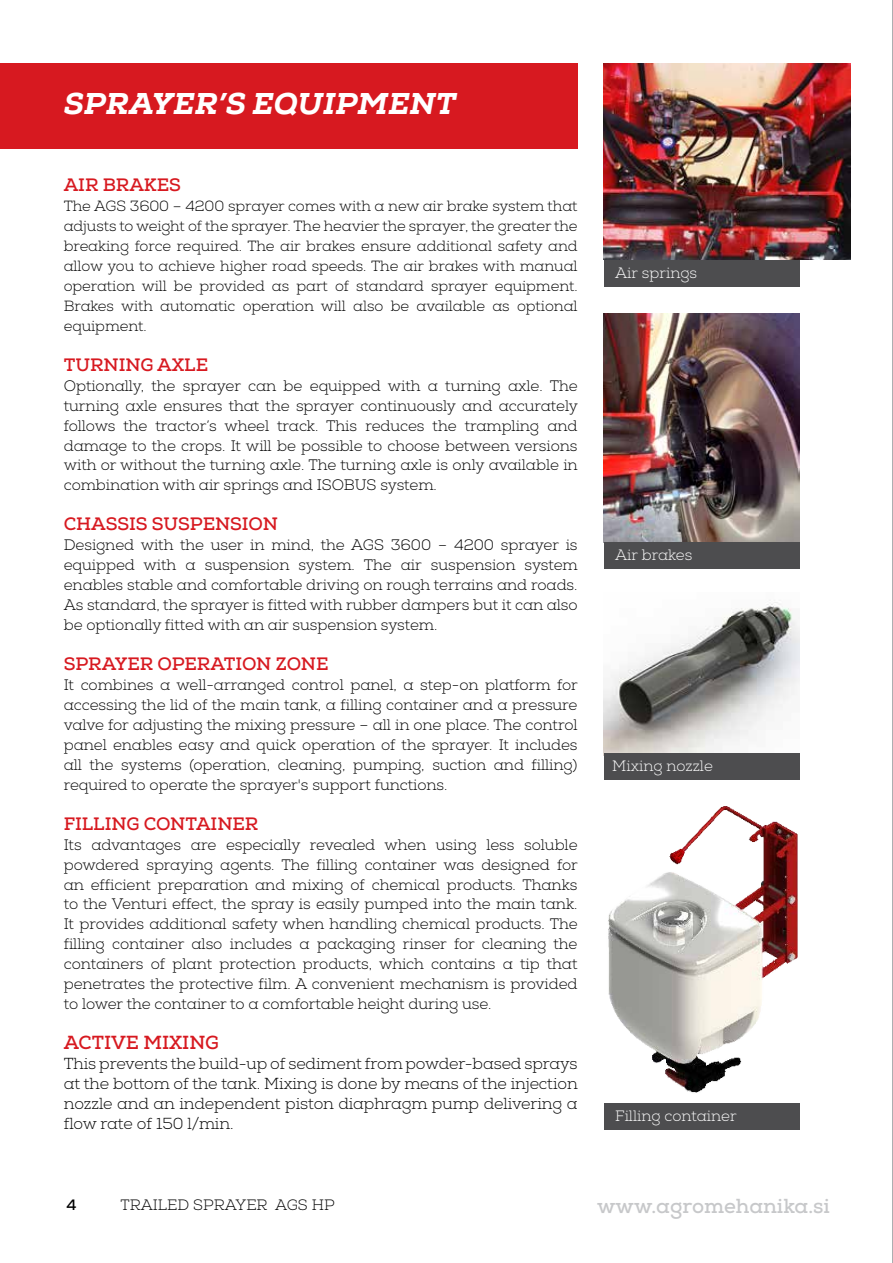
<style>
.page{position:relative;width:893px;height:1263px;background:#fff}
.page>*{position:absolute;margin:0;border:0;box-sizing:border-box;transform-origin:0 0}
.t1{font:italic 800 30px "Nexa Slab";color:#fff}
.t2{font:700 20.25px "Nexa Slab";color:#c7c8ca}
.t3{font:700 18.9px "Nexa Slab";letter-spacing:-.005em;color:#d71920}
.t4{font:700 18px "Nexa Slab";letter-spacing:-.005em;color:#d71920}
.t5{font:300 15.9px/20px "Nexa Slab";letter-spacing:-.005em;color:#000;text-align:justify}
.t6{font:300 15.15px/20px "Nexa Slab";letter-spacing:-.005em;color:#000;text-align:justify}
.t7{font:300 15px "Nexa Slab";color:#fff}
.t8{font:300 15px "Nexa Slab";color:#000}
.t9{font:700 15px "Nexa Slab";color:#000}
.t10{font:300 14.7px/20px "Nexa Slab";letter-spacing:-.005em;color:#000;text-align:justify}
</style>
<div class="page">
<div style="left:0;top:64px;width:578px;height:85px;background:#d71920"></div>
<img style="left:608px;top:806px;width:192px;height:307px">
<img style="left:604px;top:64px;width:247px;height:196px">
<img style="left:604px;top:314px;width:195px;height:228px">
<hr style="left:892px;top:0;width:1px;height:1263px;background:#939598">
<img style="left:604px;top:600px;width:195px;height:153px">
<div style="left:604px;top:753px;width:195px;height:27px;background:#4d4d4f"></div>
<div style="left:604px;top:1103px;width:195px;height:26px;background:#4d4d4f"></div>
<div style="left:604px;top:260px;width:195px;height:26px;background:#4d4d4f"></div>
<div style="left:604px;top:542px;width:195px;height:27px;background:#4d4d4f"></div>
<h1 class="t1" style="left:64px;top:84px;width:394px">SPRAYER’S EQUIPMENT</h1>
<p class="t4" style="left:64px;top:174px;width:119px">AIR BRAKES</p>
<p class="t10" style="left:64px;top:196px;width:515px">The AGS 3600 – 4200 sprayer comes with a new air brake system that adjusts to weight of the sprayer. The heavier the sprayer, the greater the breaking force required. The air brakes ensure additional safety and allow you to achieve higher road speeds. The air brakes with manual operation will be provided as part of standard sprayer equipment.<br>Brakes with automatic operation will also be available as optional equipment.</p>
<p class="t4" style="left:64px;top:354px;width:146px">TURNING AXLE</p>
<p class="t6" style="left:64px;top:376px;width:516px">Optionally, the sprayer can be equipped with a turning axle. The turning axle ensures that the sprayer continuously and accurately follows the tractor’s wheel track. This reduces the trampling and damage to the crops. It will be possible to choose between versions with or without the turning axle. The turning axle is only available in combination with air springs and ISOBUS system.</p>
<p class="t4" style="left:64px;top:513px;width:216px">CHASSIS SUSPENSION</p>
<p class="t6" style="left:64px;top:535px;width:515px">Designed with the user in mind, the AGS 3600 – 4200 sprayer is equipped with a suspension system. The air suspension system enables stable and comfortable driving on rough terrains and roads.<br>As standard, the sprayer is fitted with rubber dampers but it can also be optionally fitted with an air suspension system.</p>
<p class="t4" style="left:64px;top:653px;width:266px">SPRAYER OPERATION ZONE</p>
<p class="t6" style="left:64px;top:675px;width:516px">It combines a well-arranged control panel, a step-on platform for accessing the lid of the main tank, a filling container and a pressure valve for adjusting the mixing pressure – all in one place. The control panel enables easy and quick operation of the sprayer. It includes all the systems (operation, cleaning, pumping, suction and filling) required to operate the sprayer's support functions.</p>
<p class="t4" style="left:64px;top:813px;width:196px">FILLING CONTAINER</p>
<p class="t6" style="left:64px;top:835px;width:516px">Its advantages are especially revealed when using less soluble powdered spraying agents. The filling container was designed for an efficient preparation and mixing of chemical products. Thanks to the Venturi effect, the spray is easily pumped into the main tank.<br>It provides additional safety when handling chemical products. The filling container also includes a packaging rinser for cleaning the containers of plant protection products, which contains a tip that penetrates the protective film. A convenient mechanism is provided to lower the container to a comfortable height during use.</p>
<p class="t3" style="left:64px;top:1031px;width:157px">ACTIVE MIXING</p>
<p class="t5" style="left:64px;top:1054px;width:515px">This prevents the build-up of sediment from powder-based sprays at the bottom of the tank. Mixing is done by means of the injection nozzle and an independent piston diaphragm pump delivering a flow rate of 150 l/min.</p>
<p class="t7" style="left:615px;top:263px;width:83px">Air springs</p>
<p class="t7" style="left:615px;top:546px;width:79px">Air brakes</p>
<p class="t7" style="left:612px;top:757px;width:102px">Mixing nozzle</p>
<p class="t7" style="left:615px;top:1106px;width:123px">Filling container</p>
<p class="t9" style="left:66px;top:1195px;width:12px">4</p>
<p class="t8" style="left:120px;top:1195px;width:216px">TRAILED SPRAYER AGS HP</p>
<h2 class="t2" style="left:597px;top:1194px;width:234px">www.agromehanika.si</h2>
</div>
